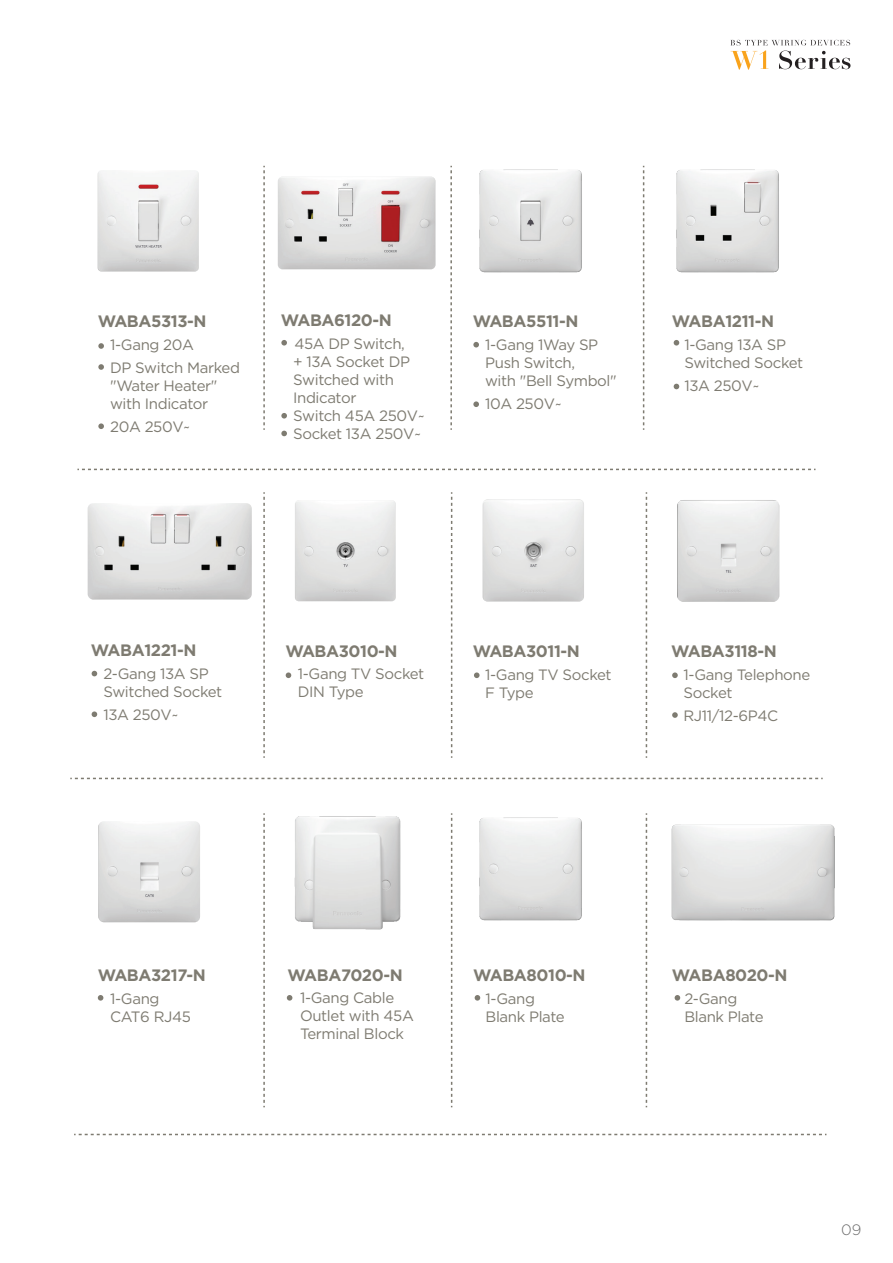
<style>
.page{position:relative;width:893px;height:1263px;background:#fff}
.page>*{position:absolute;margin:0;border:0;box-sizing:border-box;transform-origin:0 0}
.t1{font:700 16.5px "Gotham";letter-spacing:-.025em;color:#7e7b71}
.t2{font:15px/18px "Gotham";letter-spacing:-.025em;color:#7e7b71}
.t3{font:300 15px "Gotham";color:#6b6b6b}
</style>
<div class="page">
<svg style="left:263px;top:492px;width:2px;height:266px"></svg>
<svg style="left:451px;top:492px;width:1px;height:266px"></svg>
<svg style="left:646px;top:492px;width:1px;height:266px"></svg>
<svg style="left:70px;top:778px;width:753px;height:1px"></svg>
<svg style="left:263px;top:813px;width:2px;height:294px"></svg>
<svg style="left:74px;top:1134px;width:752px;height:1px"></svg>
<svg style="left:451px;top:955px;width:1px;height:152px"></svg>
<svg style="left:646px;top:813px;width:1px;height:294px"></svg>
<svg style="left:263px;top:166px;width:2px;height:264px"></svg>
<svg style="left:450px;top:166px;width:2px;height:264px"></svg>
<svg style="left:643px;top:166px;width:1px;height:264px"></svg>
<svg style="left:77px;top:469px;width:738px;height:1px"></svg>
<img style="left:671px;top:824px;width:164px;height:97px">
<img style="left:451px;top:813px;width:131px;height:140px">
<img style="left:294px;top:816px;width:107px;height:114px">
<img style="left:479px;top:169px;width:103px;height:104px">
<img style="left:676px;top:169px;width:103px;height:104px">
<img style="left:97px;top:171px;width:102px;height:101px">
<img style="left:88px;top:503px;width:164px;height:96px">
<img style="left:295px;top:500px;width:101px;height:101px">
<img style="left:482px;top:499px;width:102px;height:102px">
<img style="left:677px;top:500px;width:102px;height:102px">
<img style="left:98px;top:821px;width:102px;height:101px">
<img style="left:278px;top:177px;width:157px;height:92px">
<svg style="left:730px;top:40px;width:120px;height:30px"></svg>
<svg style="left:98px;top:343px;width:6px;height:6px"></svg>
<svg style="left:98px;top:364px;width:6px;height:6px"></svg>
<svg style="left:98px;top:423px;width:6px;height:6px"></svg>
<svg style="left:92px;top:671px;width:5px;height:5px"></svg>
<svg style="left:92px;top:711px;width:5px;height:6px"></svg>
<svg style="left:473px;top:342px;width:6px;height:5px"></svg>
<svg style="left:473px;top:401px;width:6px;height:6px"></svg>
<svg style="left:281px;top:340px;width:6px;height:5px"></svg>
<svg style="left:281px;top:413px;width:6px;height:5px"></svg>
<svg style="left:281px;top:431px;width:6px;height:5px"></svg>
<svg style="left:674px;top:340px;width:5px;height:5px"></svg>
<svg style="left:674px;top:384px;width:5px;height:5px"></svg>
<svg style="left:286px;top:672px;width:5px;height:6px"></svg>
<svg style="left:474px;top:672px;width:6px;height:6px"></svg>
<svg style="left:672px;top:672px;width:6px;height:6px"></svg>
<svg style="left:672px;top:712px;width:6px;height:6px"></svg>
<svg style="left:98px;top:995px;width:5px;height:5px"></svg>
<svg style="left:287px;top:995px;width:5px;height:5px"></svg>
<svg style="left:475px;top:995px;width:5px;height:5px"></svg>
<svg style="left:675px;top:995px;width:5px;height:5px"></svg>
<p class="t1" style="left:98px;top:312px;width:110px">WABA5313-N</p>
<p class="t2" style="left:110px;top:333px;width:131px;line-height:23px">1-Gang 20A<br>DP Switch Marked</p>
<p class="t2" style="left:110px;top:376px;width:109px">"Water Heater" with Indicator</p>
<p class="t2" style="left:110px;top:417px;width:82px">20A 250V~</p>
<p class="t1" style="left:281px;top:311px;width:113px">WABA6120-N</p>
<p class="t2" style="left:293px;top:335px;width:133px">45A DP Switch,<br>+ 13A Socket DP<br>Switched with<br>Indicator<br>Switch 45A 250V~<br>Socket 13A 250V~</p>
<p class="t1" style="left:473px;top:312px;width:107px">WABA5511-N</p>
<p class="t2" style="left:485px;top:335px;width:133px">1-Gang 1Way SP<br>Push Switch,<br>with "Bell Symbol"</p>
<p class="t2" style="left:485px;top:394px;width:78px">10A 250V~</p>
<p class="t1" style="left:672px;top:312px;width:104px">WABA1211-N</p>
<p class="t2" style="left:684px;top:335px;width:120px">1-Gang 13A SP<br>Switched Socket</p>
<p class="t2" style="left:684px;top:376px;width:77px">13A 250V~</p>
<p class="t1" style="left:91px;top:640px;width:107px">WABA1221-N</p>
<p class="t2" style="left:103px;top:664px;width:120px">2-Gang 13A SP<br>Switched Socket</p>
<p class="t2" style="left:103px;top:705px;width:77px">13A 250V~</p>
<p class="t1" style="left:285px;top:642px;width:114px">WABA3010-N</p>
<p class="t2" style="left:298px;top:665px;width:128px">1-Gang TV Socket<br>DIN Type</p>
<p class="t1" style="left:473px;top:642px;width:109px">WABA3011-N</p>
<p class="t2" style="left:485px;top:665px;width:128px">1-Gang TV Socket<br>F Type</p>
<p class="t1" style="left:671px;top:642px;width:107px">WABA3118-N</p>
<p class="t2" style="left:684px;top:665px;width:128px">1-Gang Telephone<br>Socket</p>
<p class="t2" style="left:684px;top:706px;width:96px">RJ11/12-6P4C</p>
<p class="t1" style="left:98px;top:965px;width:110px">WABA3217-N</p>
<p class="t2" style="left:110px;top:989px;width:82px">1-Gang<br>CAT6 RJ45</p>
<p class="t1" style="left:288px;top:965px;width:117px">WABA7020-N</p>
<p class="t2" style="left:300px;top:988px;width:115px">1-Gang Cable<br>Outlet with 45A<br>Terminal Block</p>
<p class="t1" style="left:473px;top:965px;width:114px">WABA8010-N</p>
<p class="t2" style="left:486px;top:989px;width:81px">1-Gang<br>Blank Plate</p>
<p class="t1" style="left:672px;top:965px;width:117px">WABA8020-N</p>
<p class="t2" style="left:684px;top:989px;width:81px">2-Gang<br>Blank Plate</p>
<p class="t3" style="left:841px;top:1222px;width:22px">09</p>
</div>
